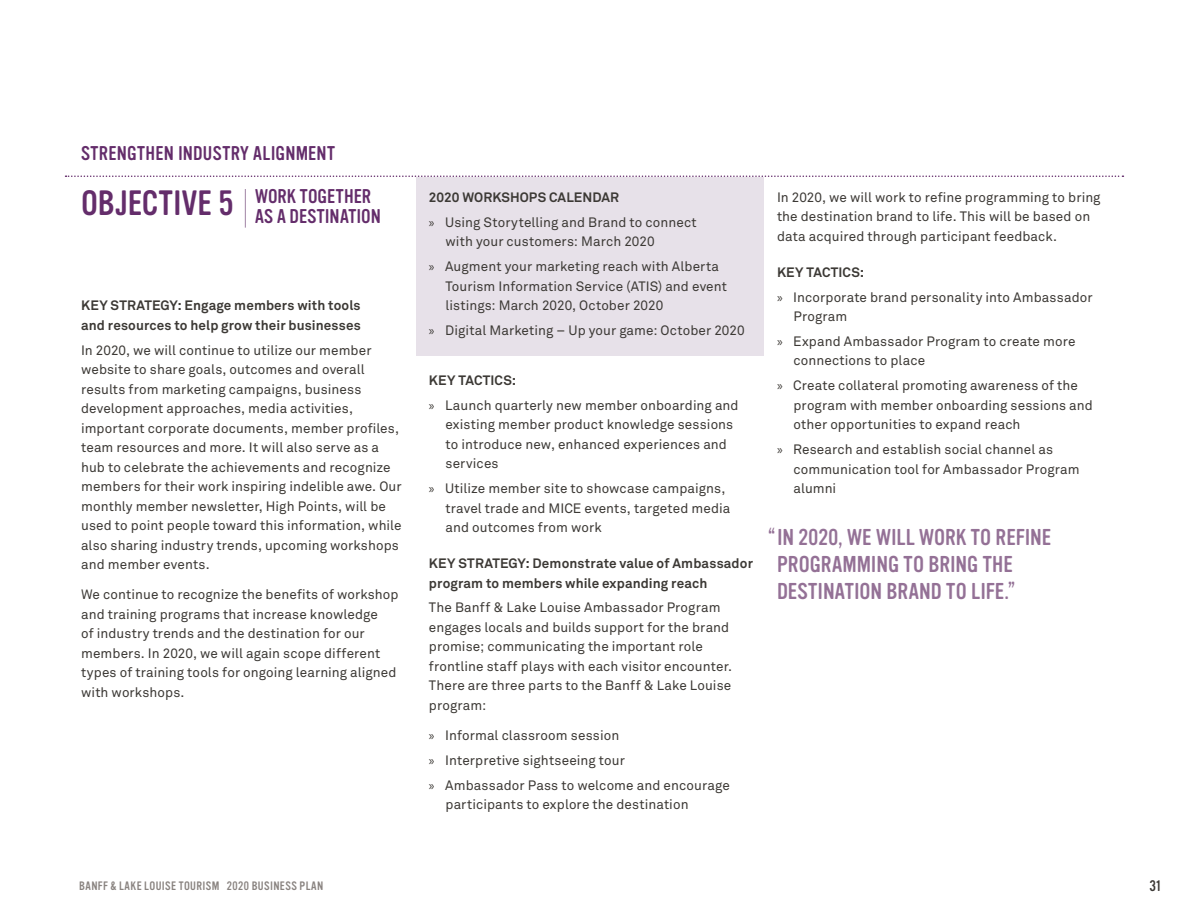
<style>
.page{position:relative;width:1188px;height:918px;background:#fff}
.page>*{position:absolute;margin:0;border:0;box-sizing:border-box;transform-origin:0 0}
.t1{font:34.5px "Vinyl OT";letter-spacing:.005em;color:#642d6b}
.t2{font:22.5px/27px "Vinyl OT";color:#947196}
.t3{font:19.5px/19.5px "Vinyl OT";letter-spacing:.01em;color:#642d6b}
.t4{font:15px "Vinyl OT";color:#3c3935}
.t5{font:13.5px/19.5px "Akkurat";letter-spacing:.005em;color:#3c3935}
.t6{font:700 13.5px/19.5px "Akkurat";letter-spacing:.01em;color:#3c3935}
.t7{font:12px "Vinyl OT";letter-spacing:.035em;color:#898380}
.s1{font-weight:700}
.s2{font-family:"Myriad Pro"}
</style>
<div class="page">
<div style="left:417px;top:177px;width:347px;height:178px;background:#e7e1e9"></div>
<svg style="left:66px;top:176px;width:1057px;height:1px"></svg>
<hr style="left:245px;top:189px;width:1px;height:39px;background:#a183a4">
<h3 class="t3" style="left:81px;top:144px;width:256px">STRENGTHEN INDUSTRY ALIGNMENT</h3>
<h1 class="t1" style="left:81px;top:184px;width:154px">OBJECTIVE 5</h1>
<h3 class="t3" style="left:255px;top:187px;width:127px">WORK TOGETHER<br>AS A DESTINATION</h3>
<p class="t6" style="left:81px;top:296px;width:281px">KEY STRATEGY: Engage members with tools and resources to help grow their businesses</p>
<p class="t5" style="left:81px;top:340px;width:322px">In 2020, we will continue to utilize our member website to share goals, outcomes and overall results from marketing campaigns, business development approaches, media activities, important corporate documents, member profiles, team resources and more. It will also serve as a hub to celebrate the achievements and recognize members for their work inspiring indelible awe. Our monthly member newsletter, High Points, will be used to point people toward this information, while also sharing industry trends, upcoming workshops and member events.</p>
<p class="t5" style="left:81px;top:585px;width:319px">We continue to recognize the benefits of workshop and training programs that increase knowledge<br>of industry trends and the destination for our members. In 2020, we will again scope different types of training tools for ongoing learning aligned with workshops.</p>
<p class="t5" style="left:429px;top:185px;width:269px;line-height:24.9px"><span class="s1">2020 WORKSHOPS CALENDAR<br></span><span class="s2">»</span> Using Storytelling and Brand to connect</p>
<p class="t5" style="left:429px;top:230px;width:292px;line-height:24.9px;text-indent:16px">with your customers: March 2020<br><span class="s2">»</span> Augment your marketing reach with Alberta</p>
<p class="t5" style="left:445px;top:277px;width:283px">Tourism Information Service (ATIS) and event listings: March 2020, October 2020</p>
<p class="t5" style="left:429px;top:321px;width:317px"><span class="s2">»</span> Digital Marketing – Up your game: October 2020</p>
<p class="t5" style="left:429px;top:368px;width:311px;line-height:24.9px"><span class="s1">KEY TACTICS:<br></span><span class="s2">»</span> Launch quarterly new member onboarding and</p>
<p class="t5" style="left:445px;top:415px;width:289px">existing member product knowledge sessions to introduce new, enhanced experiences and services</p>
<p class="t5" style="left:445px;top:479px;width:287px;text-indent:-16px"><span class="s2">»</span> Utilize member site to showcase campaigns, travel trade and MICE events, targeted media and outcomes from work</p>
<p class="t6" style="left:429px;top:554px;width:326px">KEY STRATEGY: Demonstrate value of Ambassador program to members while expanding reach</p>
<p class="t5" style="left:429px;top:598px;width:305px">The Banff &amp; Lake Louise Ambassador Program engages locals and builds support for the brand promise; communicating the important role frontline staff plays with each visitor encounter.<br>There are three parts to the Banff &amp; Lake Louise program:</p>
<p class="t5" style="left:429px;top:723px;width:302px;line-height:24.9px"><span class="s2">»</span> Informal classroom session<br><span class="s2">»</span> Interpretive sightseeing tour<br><span class="s2">»</span> Ambassador Pass to welcome and encourage</p>
<p class="t5" style="left:445px;top:795px;width:245px">participants to explore the destination</p>
<p class="t5" style="left:777px;top:188px;width:325px">In 2020, we will work to refine programming to bring the destination brand to life. This will be based on data acquired through participant feedback.</p>
<p class="t5" style="left:777px;top:260px;width:317px;line-height:24.9px"><span class="s1">KEY TACTICS:<br></span><span class="s2">»</span> Incorporate brand personality into Ambassador</p>
<p class="t5" style="left:777px;top:304px;width:300px;line-height:24.9px;text-indent:16px">Program<br><span class="s2">»</span> Expand Ambassador Program to create more</p>
<p class="t5" style="left:777px;top:349px;width:302px;line-height:24.9px;text-indent:16px">connections to place<br><span class="s2">»</span> Create collateral promoting awareness of the</p>
<p class="t5" style="left:793px;top:396px;width:301px">program with member onboarding sessions and other opportunities to expand reach</p>
<p class="t5" style="left:793px;top:440px;width:288px;text-indent:-16px"><span class="s2">»</span> Research and establish social channel as communication tool for Ambassador Program alumni</p>
<h2 class="t2" style="left:777px;top:524px;width:276px;text-indent:-9px">“IN 2020, WE WILL WORK TO REFINE<br>PROGRAMMING TO BRING THE<br>DESTINATION BRAND TO LIFE.”</h2>
<p class="t7" style="left:79px;top:879px;width:246px">BANFF &amp; LAKE LOUISE TOURISM 2020 BUSINESS PLAN</p>
<p class="t4" style="left:1149px;top:878px;width:13px">31</p>
</div>
